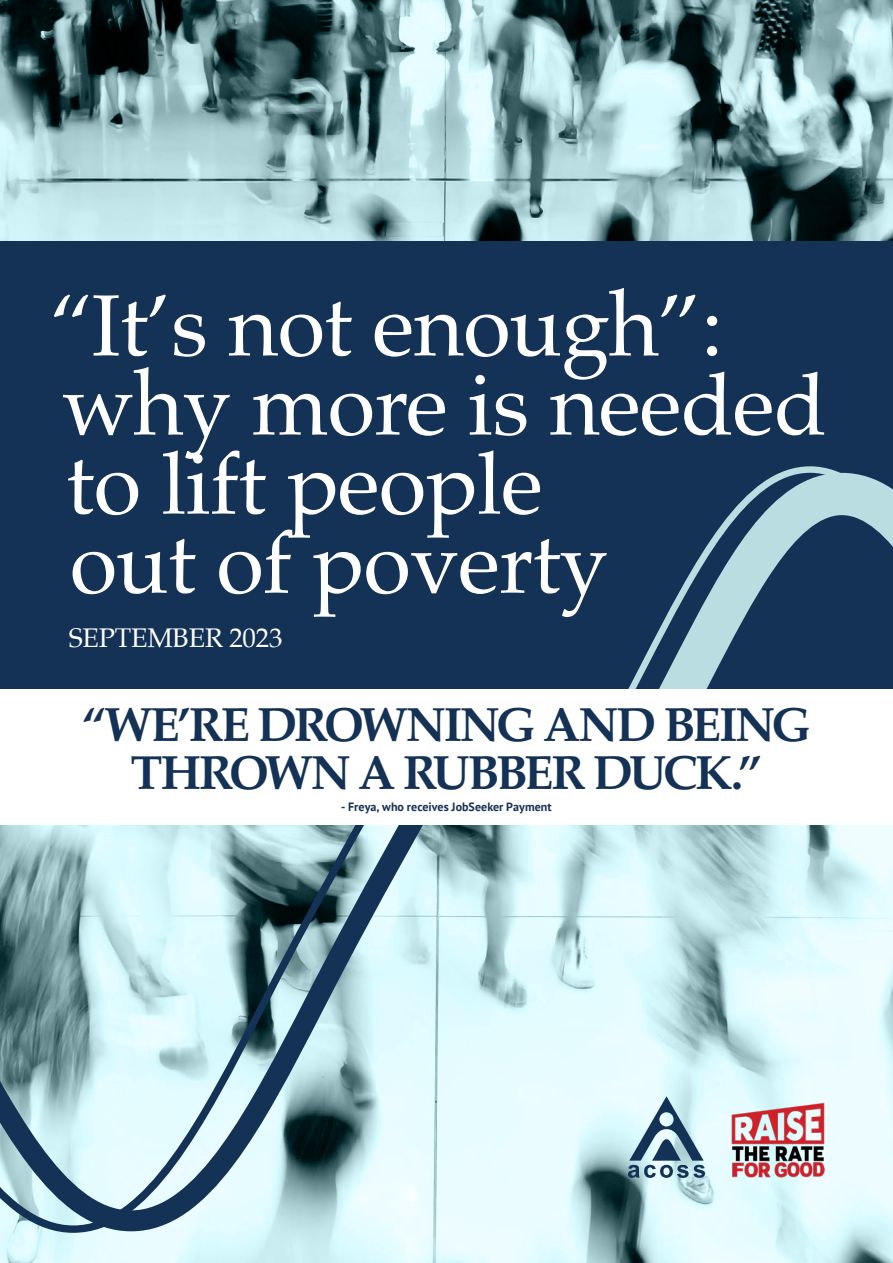
<style>
.page{position:relative;width:893px;height:1263px;background:#fff}
.page>*{position:absolute;margin:0;border:0;box-sizing:border-box;transform-origin:0 0}
.t1{font:87px/79.1px "Palatino";letter-spacing:-.01em;color:#fff}
.t2{font:700 48px/48px "Palatino";letter-spacing:-.06em;color:#143156;text-align:center}
.t3{font:27px "Palatino";letter-spacing:-.01em;color:#fff}
.t4{font:700 12px "PT Sans";letter-spacing:.005em;color:#143156}
</style>
<div class="page">
<img style="left:0;top:0;width:893px;height:1263px">
<div style="left:0;top:242px;width:893px;height:447px;background:#143156"></div>
<svg style="left:628px;top:473px;width:265px;height:216px"></svg>
<svg style="left:628px;top:1096px;width:77px;height:82px;background:#98b4c2"></svg>
<svg style="left:442px;top:824px;width:55px;height:407px;background:#cce7eb"></svg>
<svg style="left:0;top:824px;width:442px;height:409px;background:#a2c1c8"></svg>
<img style="left:731px;top:1101px;width:94px;height:77px">
<div style="left:0;top:689px;width:893px;height:135px;background:#fff"></div>
<p class="t1" style="left:49px;top:286px;width:779px">“It’s not enough”: why more is needed to lift people<br>out of poverty</p>
<p class="t3" style="left:69px;top:615px;width:215px">SEPTEMBER 2023</p>
<p class="t2" style="left:82px;top:700px;width:731px">“WE’RE DROWNING AND BEING<br>THROWN A RUBBER DUCK.”</p>
<p class="t4" style="left:341px;top:799px;width:212px">- Freya, who receives JobSeeker Payment</p>
</div>
